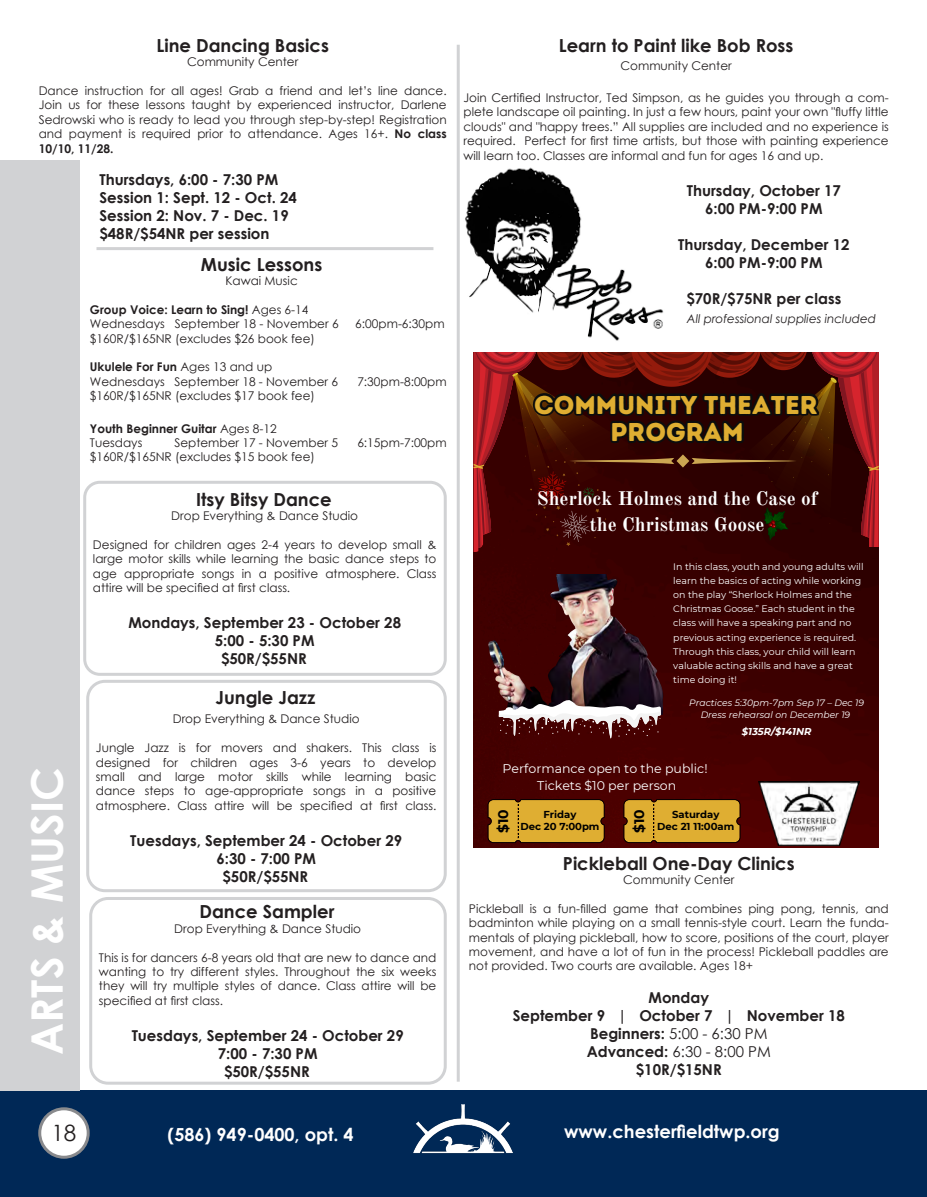
<style>
.page{position:relative;width:927px;height:1197px;background:#fff}
.page>*{position:absolute;margin:0;border:0;box-sizing:border-box;transform-origin:0 0}
.t1{font:700 43.5px "Century Gothic";color:#fff}
.t2{font:25.8px/27.3px "Intro Rust Base";color:#dfae32;text-align:center}
.t3{font:22.5px "Century Gothic";color:#231f20}
.t4{font:700 19.2px/26.4px "Old Standard";color:#fff;text-align:center}
.t5{font:700 18px "Century Gothic";color:#231f20}
.t6{font:700 18px "Century Gothic";color:#fff}
.t7{font:700 15px/18px "Century Gothic";color:#231f20;text-align:center}
.t8{font:700 13.95px "Montserrat";color:#000}
.t9{font:12.6px/17.1px "Montserrat";color:#fff;text-align:center}
.t10{font:12px/14.4px "Century Gothic";color:#231f20;text-align:justify}
.t11{font:700 12px/14.4px "Century Gothic";color:#231f20}
.t12{font:italic 12px "Century Gothic";color:#231f20}
.t13{font:700 10.05px "Montserrat";color:#000}
.t14{font:italic 700 9.9px "Montserrat";color:#fff}
.t15{font:9.45px/14.2px "Montserrat";color:#fff}
.t16{font:italic 9.15px/12.3px "Montserrat";color:#fff;text-align:center}
.s1{font-weight:700}
.s2{font-weight:400}
</style>
<div class="page">
<div style="left:922px;top:1091px;width:5px;height:106px;background:#002856"></div>
<div style="left:0;top:1091px;width:922px;height:106px;background:#002856"></div>
<img style="left:413px;top:1104px;width:100px;height:50px">
<div style="left:40px;top:1109px;width:48px;height:48px;background:#fff;border-radius:50%"></div>
<div style="left:38px;top:1107px;width:52px;height:52px;border:3px solid #898a8d;border-radius:50%"></div>
<div style="left:0;top:160px;width:80px;height:931px;background:#d1d2d4"></div>
<div style="left:83px;top:481px;width:364px;height:195px;border:3px solid #d1d2d4;border-radius:15px"></div>
<div style="left:86px;top:680px;width:361px;height:212px;border:3px solid #d1d2d4;border-radius:17px"></div>
<hr style="left:457px;top:45px;width:3px;height:1037px;background:#d1d2d4">
<img style="left:474px;top:552px;width:404px;height:296px">
<svg style="left:488px;top:799px;width:117px;height:44px;background:#ce9f2d"></svg>
<svg style="left:623px;top:799px;width:118px;height:44px;background:#cd9d2d"></svg>
<img style="left:474px;top:574px;width:192px;height:141px">
<svg style="left:499px;top:700px;width:162px;height:38px"></svg>
<img style="left:759px;top:782px;width:101px;height:63px">
<svg style="left:474px;top:353px;width:404px;height:199px;background:#450b07"></svg>
<img style="left:465px;top:167px;width:199px;height:174px">
<div style="left:89px;top:897px;width:358px;height:188px;border:3px solid #d1d2d4;border-radius:17px"></div>
<hr style="left:97px;top:247px;width:336px;height:3px;background:#d1d2d4">
<h3 class="t5" style="left:157px;top:32px;width:174px">Line Dancing Basics</h3>
<p class="t10" style="left:187px;top:54px;width:113px">Community Center</p>
<p class="t10" style="left:39px;top:83px;width:410px">Dance instruction for all ages! Grab a friend and let’s line dance.<br>Join us for these lessons taught by experienced instructor, Darlene Sedrowski who is ready to lead you through step-by-step! Registration and payment is required prior to attendance. Ages 16+. <span class="s1">No class 10/10, 11/28.</span></p>
<p class="t7" style="left:99px;top:170px;width:199px;text-align:left">Thursdays, 6:00 - 7:30 PM<br>Session 1: Sept. 12 - Oct. 24<br>Session 2: Nov. 7 - Dec. 19 $48R/$54NR per session</p>
<h3 class="t5" style="left:201px;top:250px;width:123px">Music Lessons</h3>
<p class="t10" style="left:225px;top:273px;width:74px">Kawai Music</p>
<p class="t10" style="left:90px;top:302px;width:250px"><span class="s1">Group Voice: Learn to Sing!</span> Ages 6-14<br>Wednesdays September 18 - November 6</p>
<p class="t10" style="left:90px;top:331px;width:226px">$160R/$165NR (excludes $26 book fee)</p>
<p class="t10" style="left:90px;top:360px;width:250px"><span class="s1">Ukulele For Fun</span> Ages 13 and up<br>Wednesdays September 18 - November 6</p>
<p class="t10" style="left:355px;top:316px;width:91px">6:00pm-6:30pm</p>
<p class="t10" style="left:357px;top:374px;width:91px">7:30pm-8:00pm</p>
<h1 class="t1" style="left:14px;top:1055px;width:289px;rotate:-90deg">ARTS &amp; MUSIC</h1>
<p class="t10" style="left:90px;top:388px;width:226px">$160R/$165NR (excludes $17 book fee)</p>
<p class="t11" style="left:90px;top:420px;width:188px">Youth Beginner Guitar <span class="s2">Ages 8-12<br>Tuesdays</span></p>
<p class="t10" style="left:175px;top:435px;width:165px">September 17 - November 5</p>
<p class="t10" style="left:357px;top:435px;width:91px">6:15pm-7:00pm</p>
<p class="t10" style="left:90px;top:450px;width:226px">$160R/$165NR (excludes $15 book fee)</p>
<h3 class="t5" style="left:196px;top:486px;width:137px">Itsy Bitsy Dance</h3>
<p class="t10" style="left:171px;top:509px;width:188px">Drop Everything &amp; Dance Studio</p>
<p class="t10" style="left:93px;top:537px;width:345px">Designed for children ages 2-4 years to develop small &amp; large motor skills while learning the basic dance steps to age appropriate songs in a positive atmosphere. Class attire will be specified at first class.</p>
<p class="t7" style="left:128px;top:613px;width:274px">Mondays, September 23 - October 28<br>5:00 - 5:30 PM<br>$50R/$55NR</p>
<h3 class="t5" style="left:215px;top:683px;width:102px">Jungle Jazz</h3>
<p class="t10" style="left:173px;top:712px;width:188px">Drop Everything &amp; Dance Studio</p>
<p class="t10" style="left:96px;top:741px;width:342px">Jungle Jazz is for movers and shakers. This class is designed for children ages 3-6 years to develop small and large motor skills while learning basic dance steps to age-appropriate songs in a positive atmosphere. Class attire will be specified at first class.</p>
<p class="t7" style="left:130px;top:831px;width:274px">Tuesdays, September 24 - October 29<br>6:30 - 7:00 PM<br>$50R/$55NR</p>
<h3 class="t5" style="left:199px;top:898px;width:136px">Dance Sampler</h3>
<p class="t10" style="left:174px;top:921px;width:188px">Drop Everything &amp; Dance Studio</p>
<p class="t10" style="left:99px;top:950px;width:339px">This is for dancers 6-8 years old that are new to dance and wanting to try different styles. Throughout the six weeks they will try multiple styles of dance. Class attire will be specified at first class.</p>
<p class="t7" style="left:132px;top:1026px;width:274px">Tuesdays, September 24 - October 29<br>7:00 - 7:30 PM<br>$50R/$55NR</p>
<h3 class="t5" style="left:559px;top:31px;width:236px">Learn to Paint like Bob Ross</h3>
<p class="t10" style="left:620px;top:58px;width:113px">Community Center</p>
<p class="t10" style="left:463px;top:90px;width:427px">Join Certified Instructor, Ted Simpson, as he guides you through a com&shy;plete landscape oil painting. In just a few hours, paint your own "fluffy little clouds" and "happy trees.” All supplies are included and no experience is required. Perfect for first time artists, but those with painting experience will learn too. Classes are informal and fun for ages 16 and up.</p>
<p class="t7" style="left:687px;top:180px;width:156px">Thursday, October 17<br>6:00 PM-9:00 PM</p>
<p class="t7" style="left:678px;top:234px;width:173px">Thursday, December 12<br>6:00 PM-9:00 PM</p>
<p class="t7" style="left:686px;top:288px;width:156px">$70R/$75NR per class</p>
<p class="t12" style="left:687px;top:310px;width:191px">All professional supplies included</p>
<h2 class="t2" style="left:534px;top:391px;width:285px">COMMUNITY THEATER<br>PROGRAM</h2>
<h3 class="t4" style="left:537px;top:485px;width:282px">Sherlock Holmes and the Case of the Christmas Goose</h3>
<p class="t15" style="left:673px;top:559px;width:192px">In this class, youth and young adults will learn the basics of acting while working on the play “Sherlock Holmes and the Christmas Goose.” Each student in the class will have a speaking part and no previous acting experience is required.<br>Through this class, your child will learn valuable acting skills and have a great time doing it!</p>
<p class="t16" style="left:689px;top:696px;width:176px">Practices 5:30pm-7pm Sep 17 – Dec 19<br>Dress rehearsal on December 19</p>
<p class="t14" style="left:742px;top:725px;width:71px">$135R/$141NR</p>
<p class="t9" style="left:503px;top:759px;width:207px">Performance open to the public!<br>Tickets $10 per person</p>
<p class="t8" style="left:493px;top:833px;width:25px;rotate:-90deg">$10</p>
<p class="t13" style="left:543px;top:807px;width:35px">Friday</p>
<p class="t13" style="left:520px;top:819px;width:81px">Dec 20 7:00pm</p>
<p class="t8" style="left:629px;top:833px;width:25px;rotate:-90deg">$10</p>
<p class="t13" style="left:672px;top:807px;width:49px">Saturday</p>
<p class="t13" style="left:657px;top:819px;width:79px">Dec 21 11:00am</p>
<h3 class="t5" style="left:563px;top:849px;width:233px">Pickleball One-Day Clinics</h3>
<p class="t10" style="left:623px;top:872px;width:113px">Community Center</p>
<p class="t10" style="left:469px;top:901px;width:421px">Pickleball is a fun-filled game that combines ping pong, tennis, and badminton while playing on a small tennis-style court. Learn the funda&shy;mentals of playing pickleball, how to score, positions of the court, player movement, and have a lot of fun in the process! Pickleball paddles are not provided. Two courts are available. Ages 18+</p>
<p class="t7" style="left:513px;top:988px;width:334px">Monday<br>September 9 | October 7 | November 18<br>Beginners: <span class="s2">5:00 - 6:30 PM<br></span>Advanced: <span class="s2">6:30 - 8:00 PM<br></span>$10R/$15NR</p>
<h3 class="t3" style="left:52px;top:1118px;width:26px">18</h3>
<h3 class="t6" style="left:168px;top:1121px;width:188px">(586) 949-0400, opt. 4</h3>
<h3 class="t6" style="left:564px;top:1117px;width:217px">www.chesterfieldtwp.org</h3>
</div>
